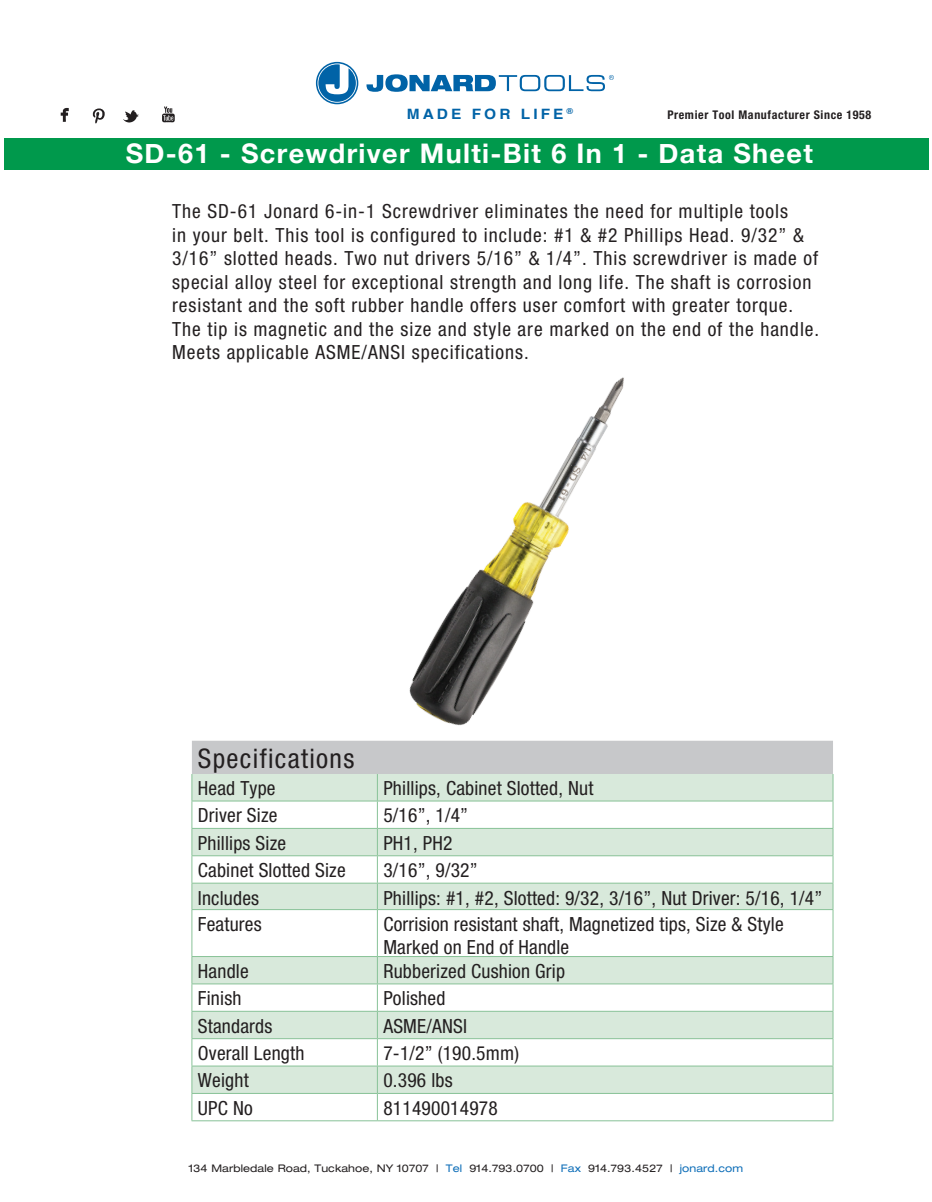
<style>
.page{position:relative;width:932px;height:1202px;background:#fff}
.page>*{position:absolute;margin:0;border:0;box-sizing:border-box;transform-origin:0 0}
.t1{font:700 27px "Helvetica Neue";letter-spacing:.05em;color:#fff}
.t2{font:condensed 27px "Helvetica Neue";letter-spacing:.05em;color:#231f20}
.t3{font:condensed 19.5px/23.4px "Helvetica Neue";letter-spacing:.05em;color:#231f20}
.t4{font:condensed 19.5px/23.4px "Helvetica Neue";letter-spacing:.01em;color:#231f20}
.t5{font:700 14.25px "Helvetica";letter-spacing:.2em;color:#0163a7;scale:1.08 1}
.t6{font:700 condensed 12px "Helvetica Neue";letter-spacing:.05em;color:#231f20}
.t7{font:expanded 10.5px "Helvetica Neue";letter-spacing:.01em;color:#231f20}
.s1{color:#0e6eb8}
</style>
<div class="page">
<svg style="left:366px;top:74px;width:248px;height:18px"></svg>
<svg style="left:316px;top:62px;width:42px;height:42px"></svg>
<img style="left:60px;top:106px;width:115px;height:18px">
<div style="left:4px;top:138px;width:924px;height:31px;background:#00994c"></div>
<svg style="left:192px;top:910px;width:640px;height:183px"></svg>
<svg style="left:191px;top:740px;width:642px;height:169px"></svg>
<hr style="left:191px;top:909px;width:186px;height:1px;background:#88c297">
<hr style="left:191px;top:910px;width:1px;height:46px;background:#88c297">
<hr style="left:377px;top:909px;width:456px;height:1px;background:#88c297">
<hr style="left:377px;top:910px;width:1px;height:46px;background:#88c297">
<hr style="left:832px;top:910px;width:1px;height:46px;background:#88c297">
<hr style="left:191px;top:956px;width:186px;height:1px;background:#88c297">
<hr style="left:377px;top:956px;width:456px;height:1px;background:#88c297">
<hr style="left:191px;top:983px;width:186px;height:1px;background:#88c297">
<hr style="left:377px;top:983px;width:456px;height:1px;background:#88c297">
<hr style="left:191px;top:1011px;width:186px;height:1px;background:#88c297">
<hr style="left:377px;top:1011px;width:456px;height:1px;background:#88c297">
<hr style="left:191px;top:1038px;width:186px;height:1px;background:#88c297">
<hr style="left:377px;top:1038px;width:456px;height:1px;background:#88c297">
<hr style="left:191px;top:1065px;width:186px;height:1px;background:#88c297">
<hr style="left:377px;top:1065px;width:456px;height:1px;background:#88c297">
<hr style="left:191px;top:1093px;width:186px;height:1px;background:#88c297">
<svg style="left:191px;top:957px;width:1px;height:163px"></svg>
<hr style="left:377px;top:1093px;width:456px;height:1px;background:#88c297">
<svg style="left:377px;top:957px;width:1px;height:163px"></svg>
<svg style="left:832px;top:957px;width:1px;height:163px"></svg>
<hr style="left:191px;top:1120px;width:186px;height:1px;background:#88c297">
<hr style="left:377px;top:1120px;width:456px;height:1px;background:#88c297">
<img style="left:374px;top:377px;width:306px;height:376px">
<p class="t5" style="left:407px;top:102px;width:155px">MADE FOR LIFE <sup>®</sup></p>
<p class="t6" style="left:667px;top:107px;width:205px">Premier Tool Manufacturer Since 1958</p>
<h1 class="t1" style="left:126px;top:132px;width:688px">SD-61 - Screwdriver Multi-Bit 6 In 1 - Data Sheet</h1>
<p class="t3" style="left:172px;top:200px;width:648px">The SD-61 Jonard 6-in-1 Screwdriver eliminates the need for multiple tools<br>in your belt. This tool is configured to include: #1 &amp; #2 Phillips Head. 9/32” &amp; 3/16” slotted heads. Two nut drivers 5/16” &amp; 1/4”. This screwdriver is made of special alloy steel for exceptional strength and long life. The shaft is corrosion resistant and the soft rubber handle offers user comfort with greater torque.<br>The tip is magnetic and the size and style are marked on the end of the handle.<br>Meets applicable ASME/ANSI specifications.</p>
<h1 class="t2" style="left:198px;top:743px;width:158px">Specifications</h1>
<p class="t4" style="left:198px;top:776px;width:79px">Head Type</p>
<p class="t4" style="left:383px;top:776px;width:211px">Phillips, Cabinet Slotted, Nut</p>
<p class="t4" style="left:198px;top:803px;width:81px">Driver Size</p>
<p class="t3" style="left:383px;top:803px;width:86px">5/16”, 1/4”</p>
<p class="t4" style="left:198px;top:831px;width:90px">Phillips Size</p>
<p class="t3" style="left:383px;top:831px;width:71px">PH1, PH2</p>
<p class="t4" style="left:198px;top:858px;width:149px">Cabinet Slotted Size</p>
<p class="t3" style="left:383px;top:858px;width:96px">3/16”, 9/32”</p>
<p class="t4" style="left:198px;top:885px;width:63px">Includes</p>
<p class="t4" style="left:383px;top:885px;width:440px">Phillips: #1, #2, Slotted: 9/32, 3/16”, Nut Driver: 5/16, 1/4”</p>
<p class="t4" style="left:198px;top:912px;width:65px">Features</p>
<p class="t4" style="left:383px;top:912px;width:402px">Corrision resistant shaft, Magnetized tips, Size &amp; Style<br>Marked on End of Handle</p>
<p class="t3" style="left:198px;top:959px;width:52px">Handle</p>
<p class="t4" style="left:383px;top:959px;width:183px">Rubberized Cushion Grip</p>
<p class="t3" style="left:198px;top:986px;width:45px">Finish</p>
<p class="t4" style="left:383px;top:986px;width:64px">Polished</p>
<p class="t4" style="left:198px;top:1013px;width:76px">Standards</p>
<p class="t4" style="left:383px;top:1013px;width:85px">ASME/ANSI</p>
<p class="t4" style="left:198px;top:1041px;width:108px">Overall Length</p>
<p class="t3" style="left:383px;top:1041px;width:137px">7-1/2” (190.5mm)</p>
<p class="t3" style="left:198px;top:1068px;width:52px">Weight</p>
<p class="t3" style="left:383px;top:1068px;width:71px">0.396 lbs</p>
<p class="t3" style="left:198px;top:1096px;width:56px">UPC No</p>
<p class="t4" style="left:383px;top:1096px;width:116px">811490014978</p>
<p class="t7" style="left:189px;top:1161px;width:556px">134 Marbledale Road, Tuckahoe, NY 10707 | <span class="s1">Tel</span> 914.793.0700 | <span class="s1">Fax</span> 914.793.4527 | <span class="s1">jonard.com</span></p>
</div>
